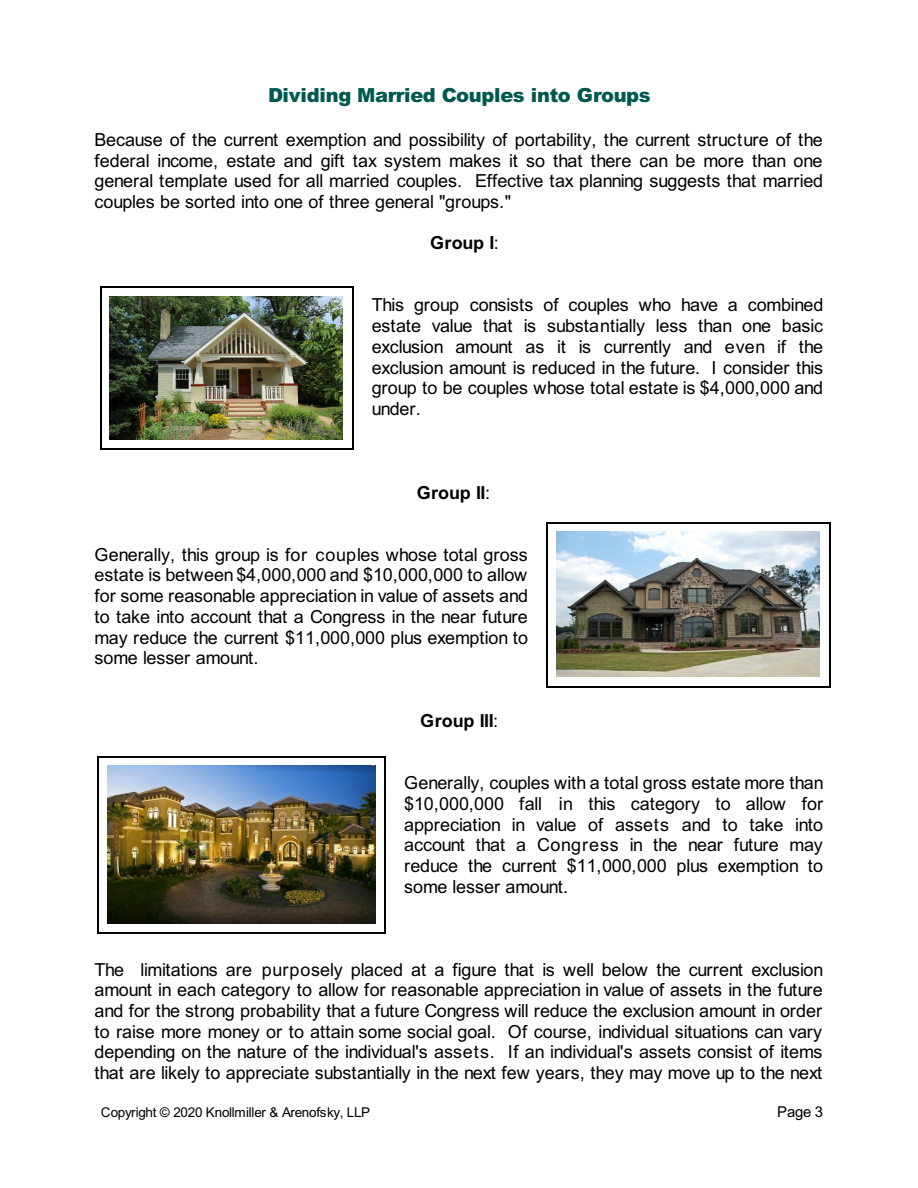
<style>
.page{position:relative;width:918px;height:1188px;background:#fff}
.page>*{position:absolute;margin:0;border:0;box-sizing:border-box;transform-origin:0 0}
.t1{font:900 19.5px "Arial";letter-spacing:-.02em;color:#00594f}
.t2{font:18px/20.7px "Arial";letter-spacing:-.005em;color:#000;text-align:justify}
.t3{font:700 18px "Arial";letter-spacing:-.01em;color:#000}
.t4{font:15px "Arial";color:#000}
.t5{font:13.5px "Arial";letter-spacing:-.025em;color:#000}
.s1{font-weight:400}
</style>
<div class="page">
<img style="left:110px;top:296px;width:233px;height:143px">
<hr style="left:100px;top:286px;width:1px;height:164px;background:#000">
<hr style="left:352px;top:286px;width:2px;height:164px;background:#000">
<hr style="left:100px;top:286px;width:253px;height:1px;background:#000">
<hr style="left:100px;top:449px;width:253px;height:1px;background:#000">
<img style="left:556px;top:532px;width:264px;height:145px">
<hr style="left:546px;top:522px;width:2px;height:165px;background:#000">
<hr style="left:829px;top:522px;width:2px;height:165px;background:#000">
<hr style="left:546px;top:522px;width:284px;height:1px;background:#000">
<hr style="left:546px;top:686px;width:284px;height:1px;background:#000">
<img style="left:107px;top:766px;width:268px;height:157px">
<hr style="left:97px;top:756px;width:1px;height:178px;background:#000">
<hr style="left:385px;top:756px;width:1px;height:178px;background:#000">
<hr style="left:97px;top:756px;width:289px;height:1px;background:#000">
<hr style="left:97px;top:933px;width:289px;height:1px;background:#000">
<p class="t1" style="left:268px;top:88px;width:384px">Dividing Married Couples into Groups</p>
<p class="t2" style="left:94px;top:131px;width:730px">Because of the current exemption and possibility of portability, the current structure of the federal income, estate and gift tax system makes it so that there can be more than one general template used for all married couples. Effective tax planning suggests that married couples be sorted into one of three general "groups."</p>
<p class="t3" style="left:430px;top:236px;width:70px">Group I<span class="s1">:</span></p>
<p class="t2" style="left:372px;top:296px;width:453px">This group consists of couples who have a combined estate value that is substantially less than one basic exclusion amount as it is currently and even if the exclusion amount is reduced in the future. I consider this group to be couples whose total estate is $4,000,000 and under.</p>
<p class="t3" style="left:417px;top:485px;width:75px">Group II<span class="s1">:</span></p>
<p class="t2" style="left:94px;top:546px;width:435px">Generally, this group is for couples whose total gross estate is between $4,000,000 and $10,000,000 to allow for some reasonable appreciation in value of assets and to take into account that a Congress in the near future may reduce the current $11,000,000 plus exemption to some lesser amount.</p>
<p class="t3" style="left:420px;top:714px;width:79px">Group III<span class="s1">:</span></p>
<p class="t2" style="left:404px;top:774px;width:421px">Generally, couples with a total gross estate more than $10,000,000 fall in this category to allow for appreciation in value of assets and to take into account that a Congress in the near future may reduce the current $11,000,000 plus exemption to some lesser amount.</p>
<p class="t2" style="left:94px;top:961px;width:731px">The limitations are purposely placed at a figure that is well below the current exclusion amount in each category to allow for reasonable appreciation in value of assets in the future and for the strong probability that a future Congress will reduce the exclusion amount in order to raise more money or to attain some social goal. Of course, individual situations can vary depending on the nature of the individual's assets. If an individual's assets consist of items that are likely to appreciate substantially in the next few years, they may move up to the next</p>
<p class="t5" style="left:101px;top:1107px;width:271px">Copyright © 2020 Knollmiller &amp; Arenofsky, LLP</p>
<p class="t4" style="left:777px;top:1106px;width:48px">Page 3</p>
</div>
